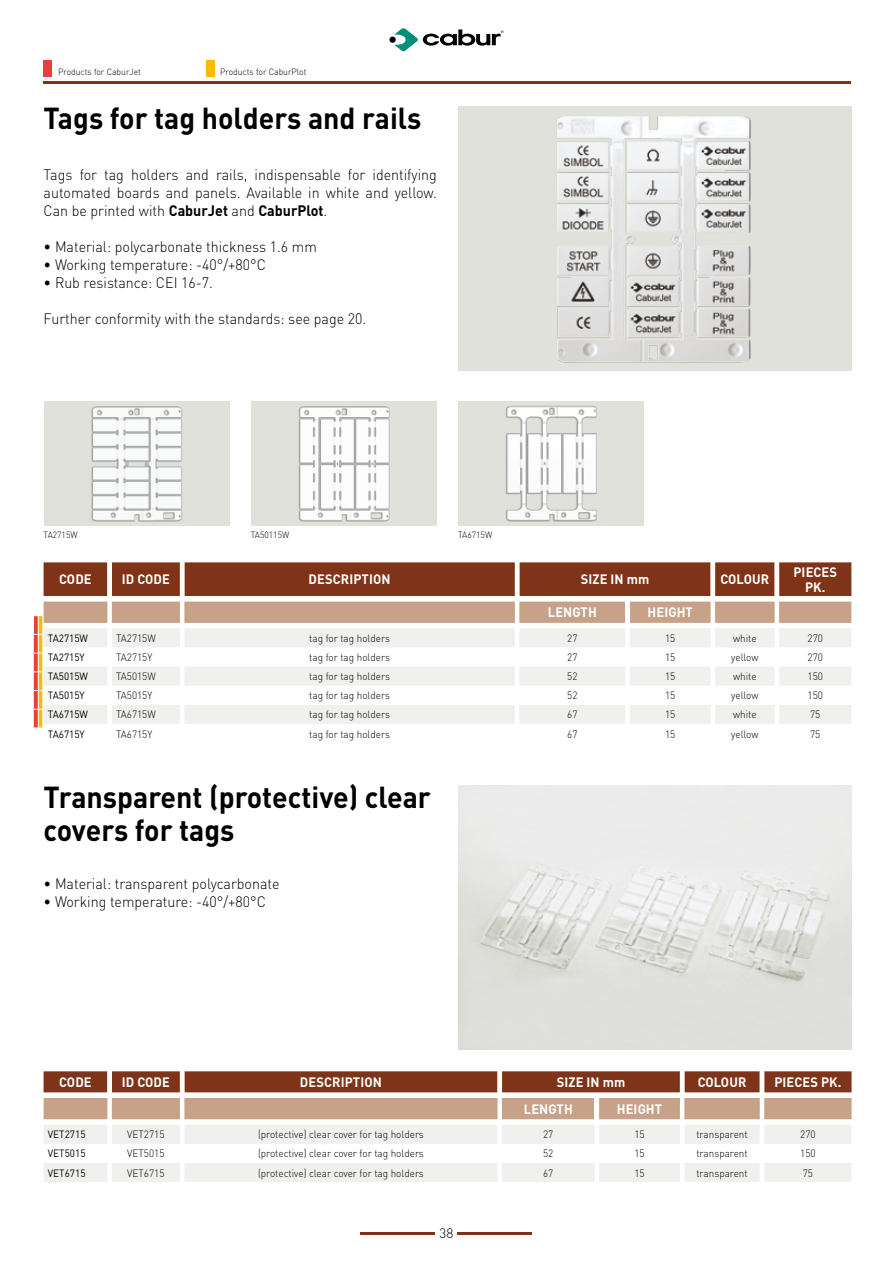
<style>
.page{position:relative;width:893px;height:1263px;background:#fff}
.page>*{position:absolute;margin:0;border:0;box-sizing:border-box;transform-origin:0 0}
.t1{font:700 30px/33px "DIN Pro";color:#000;scale:.95 1}
.t2{font:300 15px/18px "DIN Pro";color:#000;text-align:justify;scale:.95 1}
.t3{font:700 13.5px/15px "DIN Pro";letter-spacing:.01em;color:#fff;text-align:center;scale:.95 1}
.t4{font:300 13.5px "DIN Pro";color:#000}
.t5{font:300 10.5px "DIN Pro";color:#000;scale:.95 1}
.t6{font:10.5px "DIN Pro";color:#000;scale:.95 1}
.t7{font:300 9px "DIN Pro";color:#000;scale:.95 1}
.s1{font-weight:700}
</style>
<div class="page">
<div style="left:389px;top:37px;width:7px;height:6px;background:#000;border-radius:50%"></div>
<svg style="left:394px;top:28px;width:109px;height:23px"></svg>
<hr style="left:361px;top:1232px;width:74px;height:2px;background:#7f3318">
<hr style="left:458px;top:1232px;width:74px;height:2px;background:#7f3318">
<div style="left:458px;top:106px;width:393px;height:265px;background:#e1e1db"></div>
<img style="left:458px;top:785px;width:393px;height:264px">
<div style="left:44px;top:401px;width:186px;height:125px;background:#e1e1db"></div>
<img style="left:91px;top:406px;width:92px;height:116px">
<div style="left:251px;top:401px;width:186px;height:125px;background:#e1e1db"></div>
<img style="left:298px;top:406px;width:92px;height:116px">
<div style="left:459px;top:401px;width:185px;height:125px;background:#e1e1db"></div>
<img style="left:506px;top:405px;width:91px;height:117px">
<img style="left:557px;top:116px;width:194px;height:247px">
<hr style="left:43px;top:82px;width:808px;height:2px;background:#7f3318">
<div style="left:44px;top:562px;width:807px;height:34px;background:#7f3318"></div>
<svg style="left:44px;top:596px;width:807px;height:6px"></svg>
<svg style="left:44px;top:1071px;width:808px;height:21px;background:#853c23"></svg>
<svg style="left:44px;top:1092px;width:808px;height:28px"></svg>
<div style="left:44px;top:1098px;width:808px;height:21px;background:#c7a188"></div>
<hr style="left:595px;top:1098px;width:4px;height:21px;background:#fff">
<svg style="left:44px;top:1125px;width:808px;height:57px;fill:#f0f0ee"></svg>
<svg style="left:34px;top:602px;width:817px;height:126px"></svg>
<div style="left:206px;top:60px;width:8px;height:16px;background:#fabb00"></div>
<div style="left:44px;top:60px;width:8px;height:16px;background:#e6413e"></div>
<p class="t7" style="left:58px;top:66px;width:89px">Products for CaburJet</p>
<p class="t7" style="left:220px;top:66px;width:92px">Products for CaburPlot</p>
<h1 class="t1" style="left:44px;top:101px;width:399px">Tags for tag holders and rails</h1>
<h2 class="t2" style="left:44px;top:165px;width:416px">Tags for tag holders and rails, indispensable for identifying automated boards and panels. Available in white and yellow.<br>Can be printed with <span class="s1">CaburJet</span> and <span class="s1">CaburPlot</span>.</h2>
<h2 class="t2" style="left:44px;top:237px;width:289px">• Material: polycarbonate thickness 1.6 mm</h2>
<h2 class="t2" style="left:44px;top:255px;width:235px">• Working temperature: -40°/+80°C</h2>
<h2 class="t2" style="left:44px;top:273px;width:180px">• Rub resistance: CEI 16-7.</h2>
<h2 class="t2" style="left:44px;top:309px;width:341px">Further conformity with the standards: see page 20.</h2>
<p class="t7" style="left:44px;top:529px;width:37px">TA2715W</p>
<p class="t7" style="left:251px;top:529px;width:42px">TA50115W</p>
<p class="t7" style="left:458px;top:529px;width:37px">TA6715W</p>
<p class="t3" style="left:59px;top:571px;width:36px">CODE</p>
<p class="t3" style="left:122px;top:571px;width:52px">ID CODE</p>
<p class="t3" style="left:309px;top:571px;width:88px">DESCRIPTION</p>
<p class="t3" style="left:581px;top:571px;width:74px">SIZE IN mm</p>
<p class="t3" style="left:720px;top:571px;width:53px">COLOUR</p>
<p class="t3" style="left:793px;top:564px;width:47px">PIECES<br>PK.</p>
<p class="t3" style="left:548px;top:604px;width:53px">LENGTH</p>
<p class="t3" style="left:647px;top:604px;width:49px">HEIGHT</p>
<p class="t6" style="left:48px;top:631px;width:44px">TA2715W</p>
<p class="t5" style="left:116px;top:631px;width:43px">TA2715W</p>
<p class="t5" style="left:309px;top:631px;width:86px">tag for tag holders</p>
<p class="t5" style="left:567px;top:631px;width:12px">27</p>
<p class="t5" style="left:665px;top:631px;width:12px">15</p>
<p class="t5" style="left:733px;top:631px;width:26px">white</p>
<p class="t5" style="left:808px;top:631px;width:18px">270</p>
<p class="t6" style="left:48px;top:650px;width:40px">TA2715Y</p>
<p class="t5" style="left:116px;top:650px;width:40px">TA2715Y</p>
<p class="t5" style="left:309px;top:650px;width:86px">tag for tag holders</p>
<p class="t5" style="left:567px;top:650px;width:12px">27</p>
<p class="t5" style="left:665px;top:650px;width:12px">15</p>
<p class="t5" style="left:731px;top:650px;width:30px">yellow</p>
<p class="t5" style="left:808px;top:650px;width:18px">270</p>
<p class="t6" style="left:48px;top:669px;width:44px">TA5015W</p>
<p class="t5" style="left:116px;top:669px;width:43px">TA5015W</p>
<p class="t5" style="left:309px;top:669px;width:86px">tag for tag holders</p>
<p class="t5" style="left:567px;top:669px;width:12px">52</p>
<p class="t5" style="left:665px;top:669px;width:12px">15</p>
<p class="t5" style="left:733px;top:669px;width:26px">white</p>
<p class="t5" style="left:808px;top:669px;width:18px">150</p>
<p class="t6" style="left:48px;top:688px;width:40px">TA5015Y</p>
<p class="t5" style="left:116px;top:688px;width:40px">TA5015Y</p>
<p class="t5" style="left:309px;top:688px;width:86px">tag for tag holders</p>
<p class="t5" style="left:567px;top:688px;width:12px">52</p>
<p class="t5" style="left:665px;top:688px;width:12px">15</p>
<p class="t5" style="left:731px;top:688px;width:30px">yellow</p>
<p class="t5" style="left:808px;top:688px;width:18px">150</p>
<p class="t6" style="left:48px;top:707px;width:44px">TA6715W</p>
<p class="t5" style="left:116px;top:707px;width:43px">TA6715W</p>
<p class="t5" style="left:309px;top:707px;width:86px">tag for tag holders</p>
<p class="t5" style="left:567px;top:707px;width:12px">67</p>
<p class="t5" style="left:665px;top:707px;width:12px">15</p>
<p class="t5" style="left:733px;top:707px;width:26px">white</p>
<p class="t5" style="left:810px;top:707px;width:12px">75</p>
<p class="t6" style="left:48px;top:726px;width:40px">TA6715Y</p>
<p class="t5" style="left:116px;top:726px;width:40px">TA6715Y</p>
<p class="t5" style="left:309px;top:726px;width:86px">tag for tag holders</p>
<p class="t5" style="left:567px;top:726px;width:12px">67</p>
<p class="t5" style="left:665px;top:726px;width:12px">15</p>
<p class="t5" style="left:731px;top:726px;width:30px">yellow</p>
<p class="t5" style="left:810px;top:726px;width:12px">75</p>
<h1 class="t1" style="left:44px;top:779px;width:409px">Transparent (protective) clear covers for tags</h1>
<h2 class="t2" style="left:44px;top:874px;width:250px">• Material: transparent polycarbonate</h2>
<h2 class="t2" style="left:44px;top:892px;width:235px">• Working temperature: -40°/+80°C</h2>
<p class="t3" style="left:59px;top:1074px;width:36px">CODE</p>
<p class="t3" style="left:122px;top:1074px;width:52px">ID CODE</p>
<p class="t3" style="left:300px;top:1074px;width:88px">DESCRIPTION</p>
<p class="t3" style="left:557px;top:1074px;width:74px">SIZE IN mm</p>
<p class="t3" style="left:698px;top:1074px;width:53px">COLOUR</p>
<p class="t3" style="left:774px;top:1074px;width:72px">PIECES PK.</p>
<p class="t3" style="left:524px;top:1101px;width:53px">LENGTH</p>
<p class="t3" style="left:617px;top:1101px;width:49px">HEIGHT</p>
<p class="t6" style="left:48px;top:1127px;width:41px">VET2715</p>
<p class="t5" style="left:127px;top:1127px;width:41px">VET2715</p>
<p class="t5" style="left:258px;top:1127px;width:176px">(protective) clear cover for tag holders</p>
<p class="t5" style="left:543px;top:1127px;width:12px">27</p>
<p class="t5" style="left:634px;top:1127px;width:12px">15</p>
<p class="t5" style="left:696px;top:1127px;width:56px">transparent</p>
<p class="t5" style="left:800px;top:1127px;width:18px">270</p>
<p class="t6" style="left:48px;top:1146px;width:41px">VET5015</p>
<p class="t5" style="left:127px;top:1146px;width:41px">VET5015</p>
<p class="t5" style="left:258px;top:1146px;width:176px">(protective) clear cover for tag holders</p>
<p class="t5" style="left:543px;top:1146px;width:12px">52</p>
<p class="t5" style="left:634px;top:1146px;width:12px">15</p>
<p class="t5" style="left:696px;top:1146px;width:56px">transparent</p>
<p class="t5" style="left:800px;top:1146px;width:18px">150</p>
<p class="t6" style="left:48px;top:1165px;width:41px">VET6715</p>
<p class="t5" style="left:127px;top:1165px;width:41px">VET6715</p>
<p class="t5" style="left:258px;top:1165px;width:176px">(protective) clear cover for tag holders</p>
<p class="t5" style="left:543px;top:1165px;width:12px">67</p>
<p class="t5" style="left:634px;top:1165px;width:12px">15</p>
<p class="t5" style="left:696px;top:1165px;width:56px">transparent</p>
<p class="t5" style="left:803px;top:1165px;width:12px">75</p>
<p class="t4" style="left:440px;top:1223px;width:15px">38</p>
</div>
